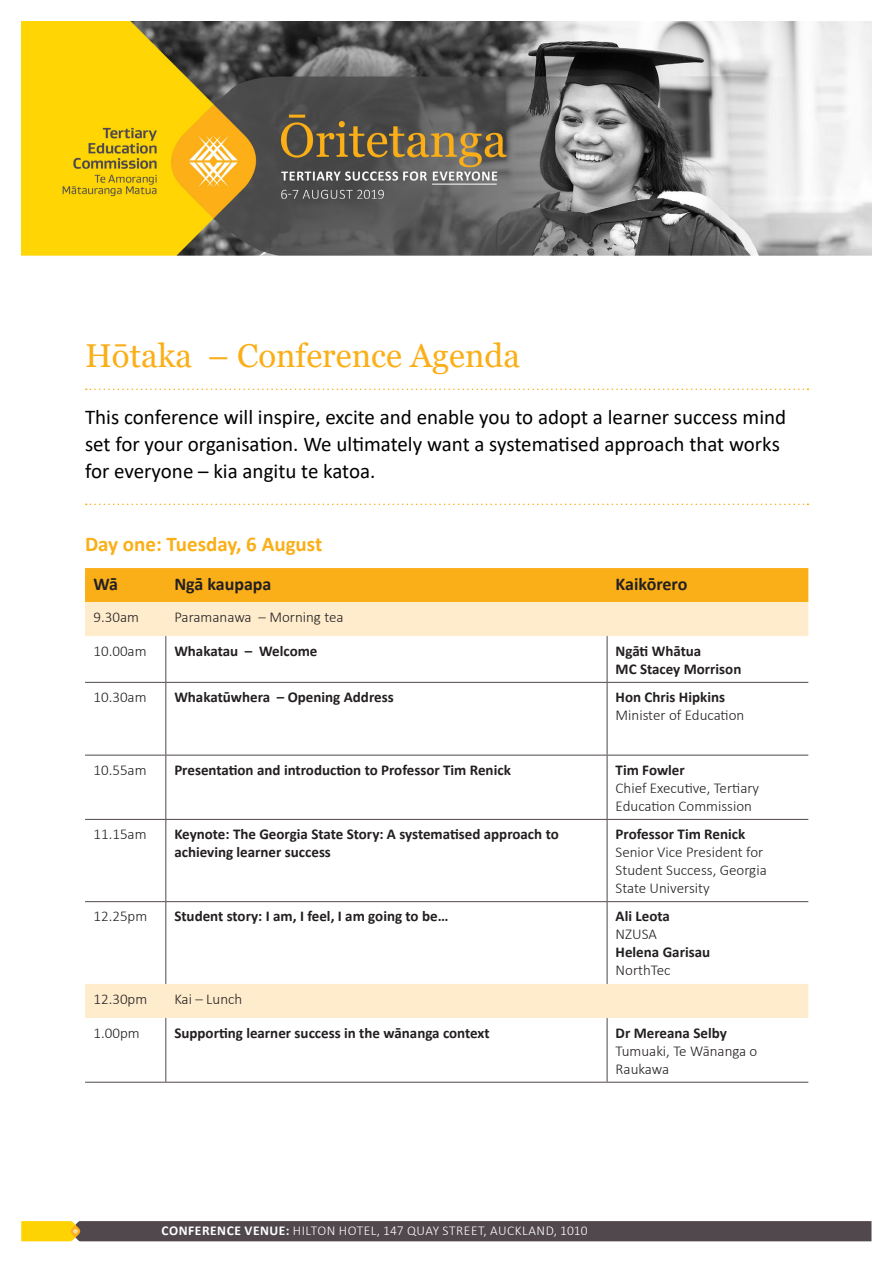
<style>
.page{position:relative;width:893px;height:1263px;background:#fff}
.page>*{position:absolute;margin:0;border:0;box-sizing:border-box;transform-origin:0 0}
.Heading_1{font:33px "Georgia";color:#faaf18}
.Intro_Text{font:21px/27px "Calibri";color:#000}
.Heading_2{font:700 21px "Calibri";color:#faaf18}
.t1{font:700 18px "Calibri";color:#231f20}
.table_body{font:700 15px/18px "Calibri";color:#231f20}
.table_body-2{font:300 15px/18px "Calibri";color:#231f20}
.table_body-3{font:300 13.5px "Calibri";letter-spacing:.04em;color:#fff}
.s1{font-weight:700}
.s2{font-weight:300}
</style>
<div class="page">
<svg style="left:86px;top:388px;width:722px;height:2px"></svg>
<svg style="left:86px;top:504px;width:722px;height:1px"></svg>
<div style="left:85px;top:568px;width:723px;height:34px;background:#faaf18"></div>
<svg style="left:85px;top:602px;width:723px;height:416px"></svg>
<hr style="left:165px;top:636px;width:1px;height:46px;background:#51484d">
<hr style="left:607px;top:636px;width:1px;height:46px;background:#51484d">
<hr style="left:85px;top:682px;width:81px;height:1px;background:#51484d">
<hr style="left:166px;top:682px;width:441px;height:1px;background:#51484d">
<hr style="left:165px;top:683px;width:1px;height:72px;background:#51484d">
<hr style="left:607px;top:682px;width:201px;height:1px;background:#51484d">
<hr style="left:607px;top:683px;width:1px;height:72px;background:#51484d">
<hr style="left:85px;top:755px;width:81px;height:1px;background:#51484d">
<hr style="left:166px;top:755px;width:441px;height:1px;background:#51484d">
<hr style="left:165px;top:755px;width:1px;height:64px;background:#51484d">
<hr style="left:607px;top:755px;width:201px;height:1px;background:#51484d">
<hr style="left:607px;top:755px;width:1px;height:64px;background:#51484d">
<hr style="left:85px;top:819px;width:81px;height:1px;background:#51484d">
<hr style="left:166px;top:819px;width:441px;height:1px;background:#51484d">
<hr style="left:165px;top:820px;width:1px;height:81px;background:#51484d">
<hr style="left:607px;top:819px;width:201px;height:1px;background:#51484d">
<hr style="left:607px;top:820px;width:1px;height:81px;background:#51484d">
<hr style="left:85px;top:901px;width:81px;height:1px;background:#51484d">
<hr style="left:166px;top:901px;width:441px;height:1px;background:#51484d">
<hr style="left:165px;top:902px;width:1px;height:82px;background:#51484d">
<hr style="left:607px;top:901px;width:201px;height:1px;background:#51484d">
<hr style="left:607px;top:902px;width:1px;height:82px;background:#51484d">
<hr style="left:165px;top:1018px;width:1px;height:64px;background:#51484d">
<hr style="left:607px;top:1018px;width:1px;height:64px;background:#51484d">
<hr style="left:85px;top:1082px;width:81px;height:1px;background:#51484d">
<hr style="left:166px;top:1082px;width:441px;height:1px;background:#51484d">
<hr style="left:607px;top:1082px;width:201px;height:1px;background:#51484d">
<img style="left:21px;top:21px;width:851px;height:235px">
<hr style="left:432px;top:184px;width:65px;height:1px;background:#fff">
<svg style="left:21px;top:1221px;width:850px;height:20px;background:#5d5249"></svg>
<p class="Heading_1" style="left:85px;top:336px;width:437px">Hōtaka – Conference Agenda</p>
<p class="Intro_Text" style="left:85px;top:403px;width:703px">This conference will inspire, excite and enable you to adopt a learner success mind set for your organisation. We ultimately want a systematised approach that works for everyone – kia angitu te katoa.</p>
<p class="Heading_2" style="left:85px;top:529px;width:239px">Day one: Tuesday, 6 August</p>
<p class="t1" style="left:94px;top:571px;width:26px">Wā</p>
<p class="t1" style="left:174px;top:571px;width:99px">Ngā kaupapa</p>
<p class="t1" style="left:616px;top:571px;width:73px">Kaikōrero</p>
<p class="table_body-2" style="left:94px;top:608px;width:47px">9.30am</p>
<p class="table_body-2" style="left:174px;top:608px;width:171px">Paramanawa – Morning tea</p>
<p class="table_body-2" style="left:94px;top:642px;width:55px">10.00am</p>
<p class="table_body" style="left:174px;top:642px;width:145px">Whakatau – Welcome</p>
<p class="table_body" style="left:616px;top:642px;width:127px">Ngāti Whātua<br>MC Stacey Morrison</p>
<p class="table_body-2" style="left:94px;top:688px;width:55px">10.30am</p>
<p class="table_body" style="left:174px;top:688px;width:221px">Whakatūwhera – Opening Address</p>
<p class="table_body-2" style="left:616px;top:688px;width:130px"><span class="s1">Hon Chris Hipkins<br></span>Minister of Education</p>
<p class="table_body-2" style="left:94px;top:761px;width:55px">10.55am</p>
<p class="table_body" style="left:174px;top:761px;width:338px">Presentation and introduction to Professor Tim Renick</p>
<p class="table_body-2" style="left:616px;top:761px;width:145px"><span class="s1">Tim Fowler<br></span>Chief Executive, Tertiary<br>Education Commission</p>
<p class="table_body-2" style="left:94px;top:825px;width:55px">11.15am</p>
<p class="table_body" style="left:174px;top:825px;width:386px">Keynote: The Georgia State Story: A systematised approach to achieving learner success</p>
<p class="table_body-2" style="left:616px;top:825px;width:153px"><span class="s1">Professor Tim Renick<br></span>Senior Vice President for<br>Student Success, Georgia<br>State University</p>
<p class="table_body-2" style="left:94px;top:907px;width:55px">12.25pm</p>
<p class="table_body" style="left:174px;top:907px;width:276px">Student story: I am, I feel, I am going to be…</p>
<p class="table_body" style="left:616px;top:907px;width:96px">Ali Leota<br><span class="s2">NZUSA<br></span>Helena Garisau<br><span class="s2">NorthTec</span></p>
<p class="table_body-2" style="left:94px;top:989px;width:55px">12.30pm</p>
<p class="table_body-2" style="left:174px;top:989px;width:69px">Kai – Lunch</p>
<p class="table_body-2" style="left:94px;top:1023px;width:48px">1.00pm</p>
<p class="table_body" style="left:174px;top:1023px;width:317px">Supporting learner success in the wānanga context</p>
<p class="table_body-2" style="left:616px;top:1023px;width:143px"><span class="s1">Dr Mereana Selby<br></span>Tumuaki, Te Wānanga o<br>Raukawa</p>
<p class="table_body-3" style="left:162px;top:1222px;width:427px"><span class="s1">CONFERENCE VENUE:</span> HILTON HOTEL, 147 QUAY STREET, AUCKLAND, 1010</p>
</div>
